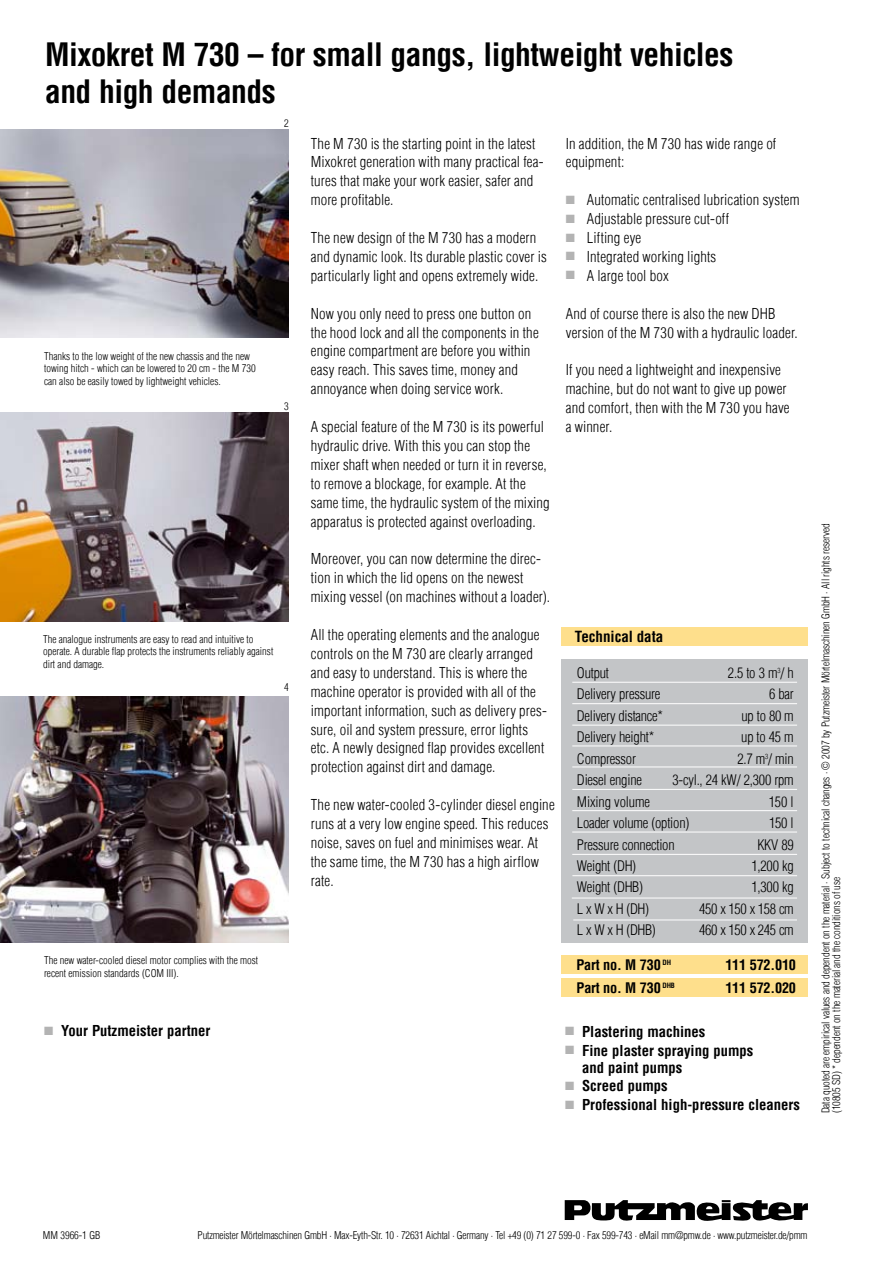
<style>
.page{position:relative;width:893px;height:1263px;background:#fff}
.page>*{position:absolute;margin:0;border:0;box-sizing:border-box;transform-origin:0 0}
.t1{font:700 condensed 31.5px/38px "Helvetica Com";letter-spacing:-.015em;color:#000}
.t2{font:700 condensed 15px "Helvetica Com";color:#000}
.t3{font:300 condensed 14.7px/18.9px "Helvetica Com";letter-spacing:.015em;color:#000}
.t4{font:700 condensed 14.7px/17px "Helvetica Com";color:#000}
.t5{font:300 condensed 14.25px "Helvetica Com";letter-spacing:-.015em;color:#000}
.t6{font:700 condensed 14.25px "Helvetica Com";letter-spacing:-.015em;color:#000}
.t7{font:300 condensed 10.5px/12.6px "Helvetica Com";color:#000}
.s1{color:#b3b3b3}
</style>
<div class="page">
<div style="left:561px;top:978px;width:247px;height:19px;background:#fedf8c"></div>
<div style="left:561px;top:627px;width:247px;height:19px;background:#fedf8c"></div>
<svg style="left:565px;top:1200px;width:243px;height:21px"></svg>
<div style="left:561px;top:659px;width:247px;height:284px;background:#c3c5c7"></div>
<img style="left:0;top:130px;width:289px;height:208px">
<img style="left:0;top:413px;width:289px;height:208px">
<img style="left:0;top:696px;width:289px;height:246px">
<div style="left:561px;top:955px;width:247px;height:19px;background:#fedf8c"></div>
<hr style="left:572px;top:682px;width:225px;height:1px;background:#fff">
<hr style="left:572px;top:703px;width:225px;height:1px;background:#fff">
<hr style="left:572px;top:725px;width:225px;height:1px;background:#fff">
<hr style="left:572px;top:745px;width:225px;height:1px;background:#fff">
<hr style="left:572px;top:766px;width:225px;height:1px;background:#fff">
<hr style="left:572px;top:789px;width:225px;height:1px;background:#fff">
<hr style="left:572px;top:810px;width:225px;height:1px;background:#fff">
<hr style="left:572px;top:832px;width:225px;height:1px;background:#fff">
<hr style="left:572px;top:854px;width:225px;height:1px;background:#fff">
<hr style="left:572px;top:875px;width:225px;height:1px;background:#fff">
<hr style="left:572px;top:898px;width:225px;height:1px;background:#fff">
<hr style="left:573px;top:919px;width:224px;height:1px;background:#fff">
<h1 class="t1" style="left:45px;top:34px;width:690px">Mixokret M 730 – for small gangs, lightweight vehicles and high demands</h1>
<p class="t7" style="left:284px;top:117px;width:6px">2</p>
<p class="t7" style="left:44px;top:350px;width:213px">Thanks to the low weight of the new chassis and the new towing hitch - which can be lowered to 20 cm - the M 730 can also be easily towed by lightweight vehicles.</p>
<p class="t7" style="left:284px;top:400px;width:6px">3</p>
<p class="t7" style="left:43px;top:632px;width:232px">The analogue instruments are easy to read and intuitive to operate. A durable flap protects the instruments reliably against dirt and damage.</p>
<p class="t7" style="left:284px;top:681px;width:6px">4</p>
<p class="t3" style="left:311px;top:134px;width:235px">The M 730 is the starting point in the latest Mixokret generation with many practical fea&shy;tures that make your work easier, safer and more profitable.</p>
<p class="t3" style="left:311px;top:228px;width:238px">The new design of the M 730 has a modern and dynamic look. Its durable plastic cover is particularly light and opens extremely wide.</p>
<p class="t3" style="left:311px;top:304px;width:229px">Now you only need to press one button on the hood lock and all the components in the engine compartment are before you within easy reach. This saves time, money and annoyance when doing service work.</p>
<p class="t3" style="left:311px;top:417px;width:240px">A special feature of the M 730 is its powerful hydraulic drive. With this you can stop the mixer shaft when needed or turn it in reverse, to remove a blockage, for example. At the same time, the hydraulic system of the mixing apparatus is protected against overloading.</p>
<p class="t3" style="left:311px;top:549px;width:241px">Moreover, you can now determine the direc&shy;tion in which the lid opens on the newest mixing vessel (on machines without a loader).</p>
<p class="t3" style="left:311px;top:625px;width:238px">All the operating elements and the analogue controls on the M 730 are clearly arranged and easy to understand. This is where the machine operator is provided with all of the important information, such as delivery pres&shy;sure, oil and system pressure, error lights etc. A newly designed flap provides excellent protection against dirt and damage.</p>
<p class="t3" style="left:311px;top:795px;width:245px">The new water-cooled 3-cylinder diesel engine runs at a very low engine speed. This reduces noise, saves on fuel and minimises wear. At the same time, the M 730 has a high airflow rate.</p>
<p class="t3" style="left:566px;top:134px;width:212px">In addition, the M 730 has wide range of equipment:</p>
<p class="t3" style="left:566px;top:190px;width:235px"><span class="s1">■</span> Automatic centralised lubrication system</p>
<p class="t3" style="left:566px;top:209px;width:165px"><span class="s1">■</span> Adjustable pressure cut-off</p>
<p class="t3" style="left:566px;top:228px;width:77px"><span class="s1">■</span> Lifting eye</p>
<p class="t3" style="left:566px;top:247px;width:152px"><span class="s1">■</span> Integrated working lights</p>
<p class="t3" style="left:566px;top:266px;width:104px"><span class="s1">■</span> A large tool box</p>
<p class="t3" style="left:566px;top:304px;width:234px">And of course there is also the new DHB version of the M 730 with a hydraulic loader.</p>
<p class="t3" style="left:566px;top:360px;width:225px">If you need a lightweight and inexpensive machine, but do not want to give up power and comfort, then with the M 730 you have a winner.</p>
<p class="t2" style="left:575px;top:626px;width:90px">Technical data</p>
<p class="t5" style="left:577px;top:664px;width:34px">Output</p>
<p class="t5" style="left:728px;top:664px;width:67px">2.5 to 3 m<sup>3</sup>/ h</p>
<p class="t5" style="left:577px;top:685px;width:85px">Delivery pressure</p>
<p class="t5" style="left:769px;top:685px;width:26px">6 bar</p>
<p class="t5" style="left:577px;top:707px;width:87px">Delivery distance*</p>
<p class="t5" style="left:742px;top:707px;width:54px">up to 80 m</p>
<p class="t5" style="left:577px;top:728px;width:79px">Delivery height*</p>
<p class="t5" style="left:741px;top:728px;width:54px">up to 45 m</p>
<p class="t5" style="left:577px;top:749px;width:61px">Compressor</p>
<p class="t5" style="left:737px;top:749px;width:58px">2.7 m<sup>3</sup>/ min</p>
<p class="t5" style="left:577px;top:771px;width:67px">Diesel engine</p>
<p class="t5" style="left:672px;top:771px;width:123px">3-cyl., 24 kW/ 2,300 rpm</p>
<p class="t5" style="left:577px;top:792px;width:74px">Mixing volume</p>
<p class="t5" style="left:769px;top:792px;width:27px">150 l</p>
<p class="t5" style="left:577px;top:814px;width:114px">Loader volume (option)</p>
<p class="t5" style="left:769px;top:814px;width:26px">150 l</p>
<p class="t5" style="left:577px;top:835px;width:99px">Pressure connection</p>
<p class="t5" style="left:757px;top:835px;width:38px">KKV 89</p>
<p class="t5" style="left:577px;top:857px;width:61px">Weight (DH)</p>
<p class="t5" style="left:751px;top:857px;width:44px">1,200 kg</p>
<p class="t5" style="left:577px;top:878px;width:68px">Weight (DHB)</p>
<p class="t5" style="left:751px;top:878px;width:44px">1,300 kg</p>
<p class="t5" style="left:577px;top:900px;width:74px">L x W x H (DH)</p>
<p class="t5" style="left:699px;top:900px;width:96px">450 x 150 x 158 cm</p>
<p class="t5" style="left:577px;top:921px;width:80px">L x W x H (DHB)</p>
<p class="t5" style="left:699px;top:921px;width:96px">460 x 150 x 245 cm</p>
<p class="t7" style="left:44px;top:954px;width:216px">The new water-cooled diesel motor complies with the most recent emission standards (COM III).</p>
<p class="t6" style="left:577px;top:955px;width:96px">Part no. M 730 <sup>DH</sup></p>
<p class="t6" style="left:725px;top:955px;width:72px">111 572.010</p>
<p class="t6" style="left:577px;top:978px;width:100px">Part no. M 730 <sup>DHB</sup></p>
<p class="t6" style="left:725px;top:978px;width:72px">111 572.020</p>
<p class="t4" style="left:44px;top:1022px;width:168px"><span class="s1">■</span> Your Putzmeister partner</p>
<p class="t4" style="left:565px;top:1023px;width:142px"><span class="s1">■</span> Plastering machines</p>
<p class="t4" style="left:582px;top:1041px;width:173px;text-indent:-17px"><span class="s1">■</span> Fine plaster spraying pumps and paint pumps</p>
<p class="t4" style="left:565px;top:1077px;width:104px"><span class="s1">■</span> Screed pumps</p>
<p class="t4" style="left:565px;top:1096px;width:236px"><span class="s1">■</span> Professional high-pressure cleaners</p>
<p class="t7" style="left:820px;top:1113px;width:591px;line-height:10.5px;rotate:-90deg">Data quoted are empirical values and dependent on the material · Subject to technical changes · © 2007 by Putzmeister Mörtelmaschinen GmbH · All rights reserved (10805 SD) * dependent on the material and the conditions of use</p>
<p class="t7" style="left:43px;top:1229px;width:59px">MM 3966-1 GB</p>
<p class="t7" style="left:197px;top:1229px;width:612px">Putzmeister Mörtelmaschinen GmbH · Max-Eyth-Str. 10 · 72631 Aichtal · Germany · Tel +49 (0) 71 27 599-0 · Fax 599-743 · eMail mm@pmw.de · www.putzmeister.de/pmm</p>
</div>
